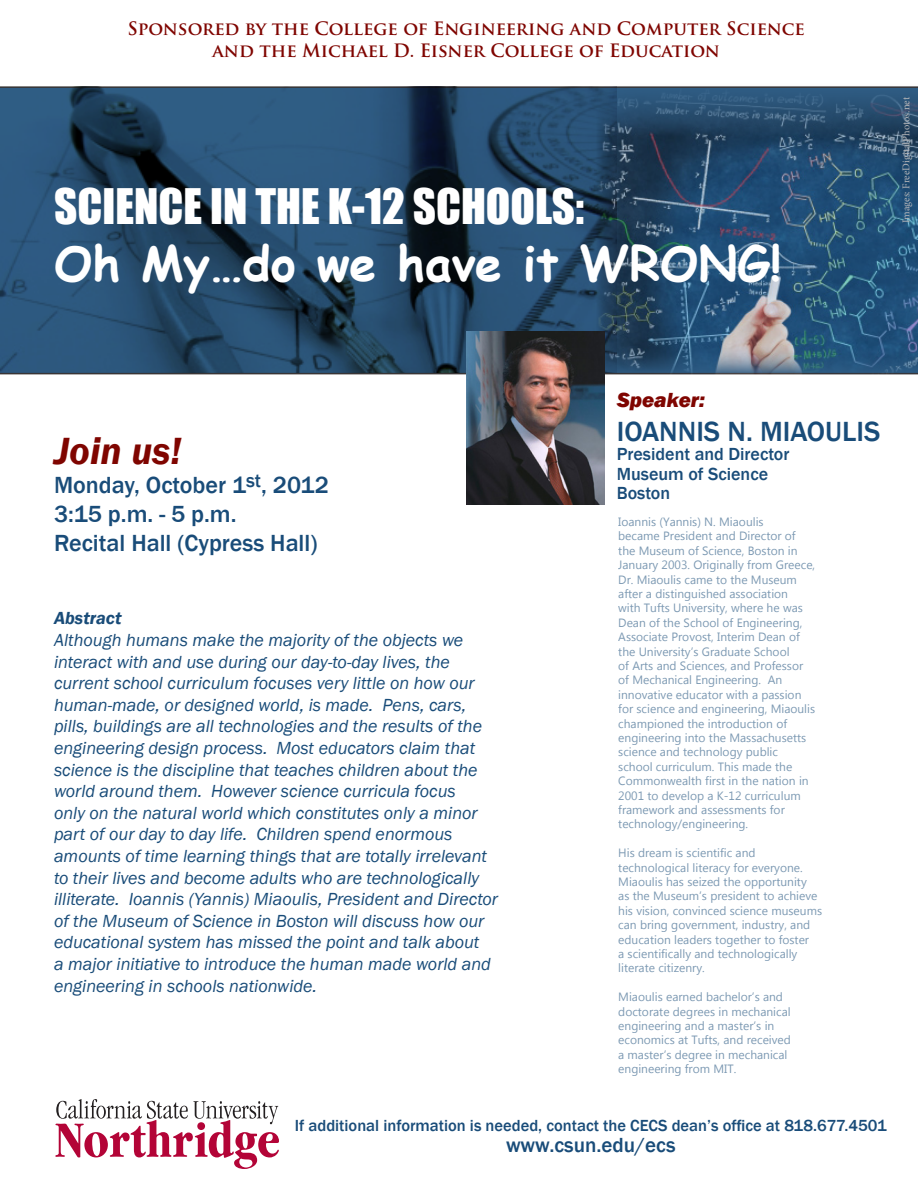
<style>
.page{position:relative;width:918px;height:1188px;background:#fff}
.page>*{position:absolute;margin:0;border:0;box-sizing:border-box;transform-origin:0 0}
.t1{font:700 48px "Comic Sans MS";color:#fff}
.t2{font:45px "Impact";color:#fff}
.t3{font:italic 600 39px "Franklin Gothic";color:#7f0500}
.t4{font:500 28.5px "Franklin Gothic";color:#194c79}
.t5{font:500 24px "Franklin Gothic";color:#194c79}
.t6{font:500 21px "Franklin Gothic";color:#194c79}
.t7{font:italic 800 21px "Franklin Gothic";color:#7f0500}
.t8{font:italic 18px/21.6px "Franklin Gothic";color:#194c79}
.t9{font:700 18px "Trajan Pro";color:#7f0500}
.t10{font:500 18px "Franklin Gothic";color:#194c79}
.t11{font:italic 600 18px "Franklin Gothic";color:#194c79}
.t12{font:500 16.5px "Franklin Gothic";color:#194c79}
.t13{font:12px/14.4px "Microsoft New Tai Lue";color:#194c79}
.t14{font:10.5px "Minion Pro";letter-spacing:-.005em;color:#b4b5b8}
</style>
<div class="page">
<img style="left:0;top:86px;width:597px;height:287px">
<img style="left:597px;top:86px;width:321px;height:288px">
<svg style="left:55px;top:1099px;width:224px;height:70px"></svg>
<img style="left:466px;top:332px;width:138px;height:172px">
<p class="t9" style="left:128px;top:17px;width:679px">Sponsored by the College of Engineering and Computer Science</p>
<p class="t9" style="left:213px;top:39px;width:509px">and the Michael D. Eisner College of Education</p>
<p class="t2" style="left:54px;top:171px;width:531px">SCIENCE IN THE K-12 SCHOOLS:</p>
<p class="t1" style="left:54px;top:228px;width:729px">Oh My…do we have it WRONG!</p>
<p class="t14" style="left:899px;top:223px;width:128px;rotate:-90deg">Images: FreeDigitalPhotos.net</p>
<p class="t3" style="left:54px;top:426px;width:129px">Join us!</p>
<p class="t5" style="left:54px;top:470px;width:276px">Monday, October 1<sup>st</sup>, 2012</p>
<p class="t5" style="left:54px;top:499px;width:184px">3:15 p.m. - 5 p.m.</p>
<p class="t5" style="left:54px;top:528px;width:265px">Recital Hall (Cypress Hall)</p>
<p class="t11" style="left:54px;top:607px;width:69px">Abstract</p>
<p class="t8" style="left:54px;top:630px;width:445px">Although humans make the majority of the objects we interact with and use during our day-to-day lives, the current school curriculum focuses very little on how our human-made, or designed world, is made. Pens, cars, pills, buildings are all technologies and the results of the engineering design process. Most educators claim that science is the discipline that teaches children about the world around them. However science curricula focus<br>only on the natural world which constitutes only a minor part of our day to day life. Children spend enormous amounts of time learning things that are totally irrelevant to their lives and become adults who are technologically illiterate. Ioannis (Yannis) Miaoulis, President and Director of the Museum of Science in Boston will discuss how our educational system has missed the point and talk about<br>a major initiative to introduce the human made world and engineering in schools nationwide.</p>
<p class="t7" style="left:617px;top:386px;width:90px">Speaker:</p>
<p class="t4" style="left:617px;top:414px;width:265px">IOANNIS N. MIAOULIS</p>
<p class="t10" style="left:617px;top:443px;width:174px">President and Director</p>
<p class="t10" style="left:617px;top:463px;width:153px">Museum of Science</p>
<p class="t10" style="left:617px;top:482px;width:55px">Boston</p>
<p class="t13" style="left:618px;top:516px;width:198px">Ioannis (Yannis) N. Miaoulis<br>became President and Director of the Museum of Science, Boston in January 2003. Originally from Greece, Dr. Miaoulis came to the Museum after a distinguished association<br>with Tufts University, where he was Dean of the School of Engineering, Associate Provost, Interim Dean of the University’s Graduate School<br>of Arts and Sciences, and Professor of Mechanical Engineering. An innovative educator with a passion for science and engineering, Miaoulis championed the introduction of engineering into the Massachusetts science and technology public school curriculum. This made the Commonwealth first in the nation in 2001 to develop a K-12 curriculum framework and assessments for technology/engineering.</p>
<p class="t13" style="left:618px;top:847px;width:205px">His dream is scientific and technological literacy for everyone.<br>Miaoulis has seized the opportunity<br>as the Museum’s president to achieve his vision, convinced science museums can bring government, industry, and education leaders together to foster<br>a scientifically and technologically literate citizenry.</p>
<p class="t13" style="left:618px;top:991px;width:174px">Miaoulis earned bachelor’s and doctorate degrees in mechanical engineering and a master’s in economics at Tufts, and received a master’s degree in mechanical engineering from MIT.</p>
<p class="t12" style="left:295px;top:1115px;width:594px">If additional information is needed, contact the CECS dean’s office at 818.677.4501</p>
<p class="t6" style="left:506px;top:1132px;width:171px">www.csun.edu/ecs</p>
</div>
